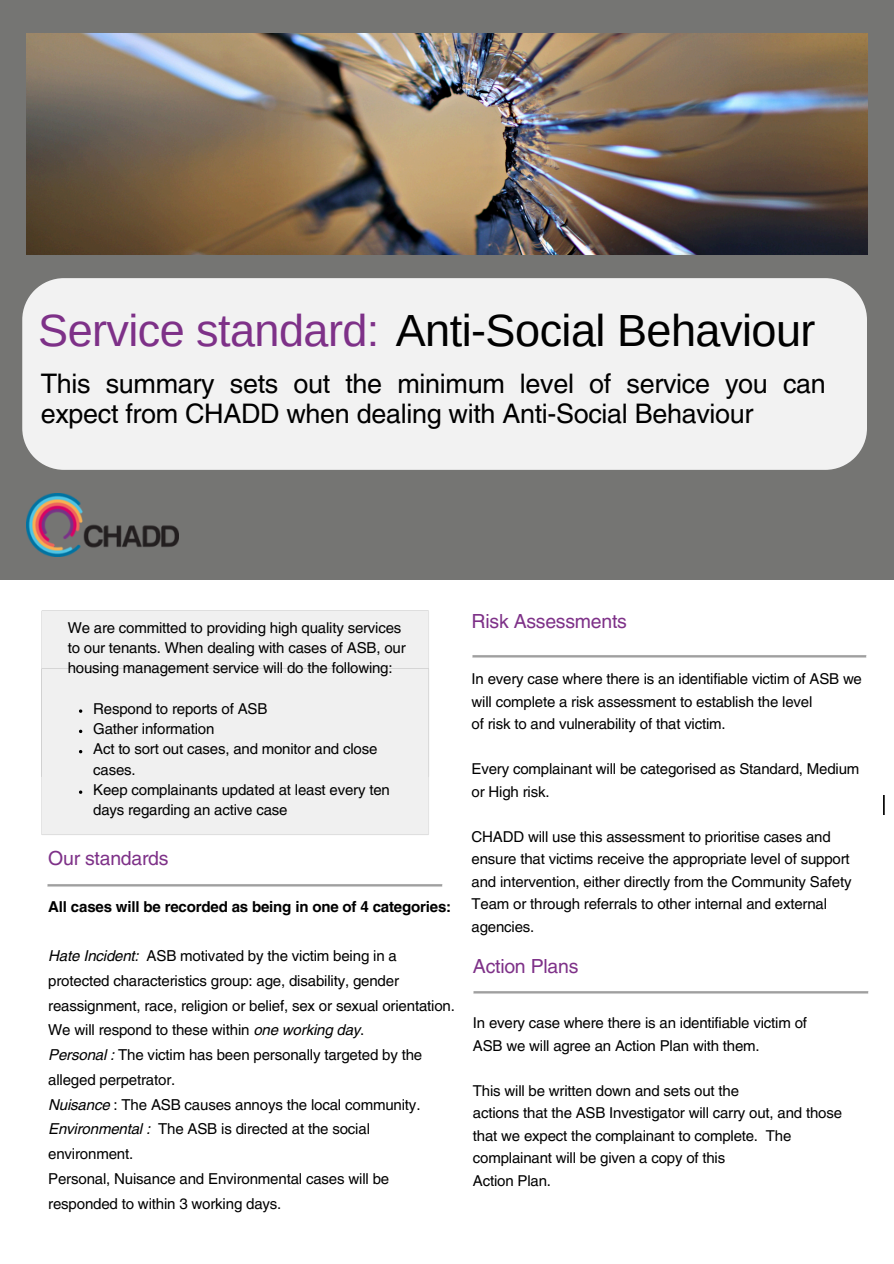
<style>
.page{position:relative;width:894px;height:1264px;background:#fff}
.page>*{position:absolute;margin:0;border:0;box-sizing:border-box;transform-origin:0 0}
.t1{font:45px "Arimo";letter-spacing:-.01em;color:#000}
.t2{font:27px/30.3px "Helvetica LT Pro";letter-spacing:-.01em;color:#000}
.t3{font:19.5px "Helvetica LT Pro";letter-spacing:-.01em;color:#7e3188}
.t4{font:15px/22.5px "Helvetica LT Pro";letter-spacing:-.01em;color:#000}
.t5{font:700 15px "Helvetica LT Pro";letter-spacing:-.01em;color:#000}
.s1{color:#7e3188}
.s2{font-style:italic}
</style>
<div class="page">
<div style="left:0;top:0;width:893px;height:580px;background:#757573"></div>
<img style="left:26px;top:34px;width:840px;height:220px">
<div style="left:41px;top:610px;width:388px;height:51px;background:#f0f0f0"></div>
<svg style="left:883px;top:795px;width:1px;height:19px"></svg>
<div style="left:22px;top:278px;width:844px;height:192px;background:#f2f2f2"></div>
<img style="left:26px;top:493px;width:152px;height:63px">
<div style="left:41px;top:661px;width:388px;height:174px;background:#f0f0f0"></div>
<svg style="left:79px;top:729px;width:3px;height:4px"></svg>
<h1 class="t1" style="left:38px;top:305px;width:778px"><span class="s1">Service standard:</span> Anti-Social Behaviour</h1>
<h1 class="t2" style="left:41px;top:370px;width:786px">This summary sets out the minimum level of service you can expect from CHADD when dealing with Anti-Social Behaviour</h1>
<p class="t4" style="left:68px;top:619px;width:339px;line-height:20.2px">We are committed to providing high quality services to our tenants. When dealing with cases of ASB, our housing management service will do the following:</p>
<p class="t4" style="left:93px;top:699px;width:176px">Respond to reports of ASB</p>
<p class="t4" style="left:93px;top:719px;width:123px">Gather information</p>
<p class="t4" style="left:93px;top:740px;width:285px;line-height:20.2px">Act to sort out cases, and monitor and close cases.</p>
<p class="t4" style="left:93px;top:781px;width:298px;line-height:20.2px">Keep complainants updated at least every ten days regarding an active case</p>
<p class="t3" style="left:48px;top:851px;width:122px">Our standards</p>
<p class="t5" style="left:48px;top:900px;width:404px">All cases will be recorded as being in one of 4 categories:</p>
<p class="t4" style="left:48px;top:944px;width:408px;line-height:24.8px"><span class="s2">Hate Incident:</span> ASB motivated by the victim being in a protected characteristics group: age, disability, gender reassignment, race, religion or belief, sex or sexual orientation.<br>We will respond to these within <span class="s2">one working day</span>.</p>
<p class="t4" style="left:48px;top:1043px;width:375px;line-height:24.8px"><span class="s2">Personal :</span> The victim has been personally targeted by the alleged perpetrator.</p>
<h3 class="t4" style="left:48px;top:1094px;width:373px"><span class="s2">Nuisance</span> : The ASB causes annoys the local community.</h3>
<p class="t4" style="left:48px;top:1118px;width:323px;line-height:24.8px"><span class="s2">Environmental :</span> The ASB is directed at the social environment.</p>
<h4 class="t4" style="left:48px;top:1167px;width:342px;line-height:24.8px">Personal, Nuisance and Environmental cases will be responded to within 3 working days.</h4>
<h3 class="t3" style="left:471px;top:613px;width:157px">Risk Assessments</h3>
<p class="t4" style="left:471px;top:669px;width:392px">In every case where there is an identifiable victim of ASB we will complete a risk assessment to establish the level</p>
<p class="t4" style="left:471px;top:714px;width:255px">of risk to and vulnerability of that victim.</p>
<p class="t4" style="left:471px;top:759px;width:389px">Every complainant will be categorised as Standard, Medium or High risk.</p>
<p class="t4" style="left:471px;top:826px;width:381px">CHADD will use this assessment to prioritise cases and ensure that victims receive the appropriate level of support and intervention, either directly from the Community Safety Team or through referrals to other internal and external agencies.</p>
<h3 class="t3" style="left:473px;top:958px;width:107px">Action Plans</h3>
<p class="t4" style="left:473px;top:1013px;width:335px">In every case where there is an identifiable victim of</p>
<p class="t4" style="left:473px;top:1035px;width:288px">ASB we will agree an Action Plan with them.</p>
<p class="t4" style="left:473px;top:1080px;width:267px">This will be written down and sets out the</p>
<p class="t4" style="left:473px;top:1103px;width:370px">actions that the ASB Investigator will carry out, and those that we expect the complainant to complete. The complainant will be given a copy of this</p>
<p class="t4" style="left:473px;top:1170px;width:80px">Action Plan.</p>
</div>
